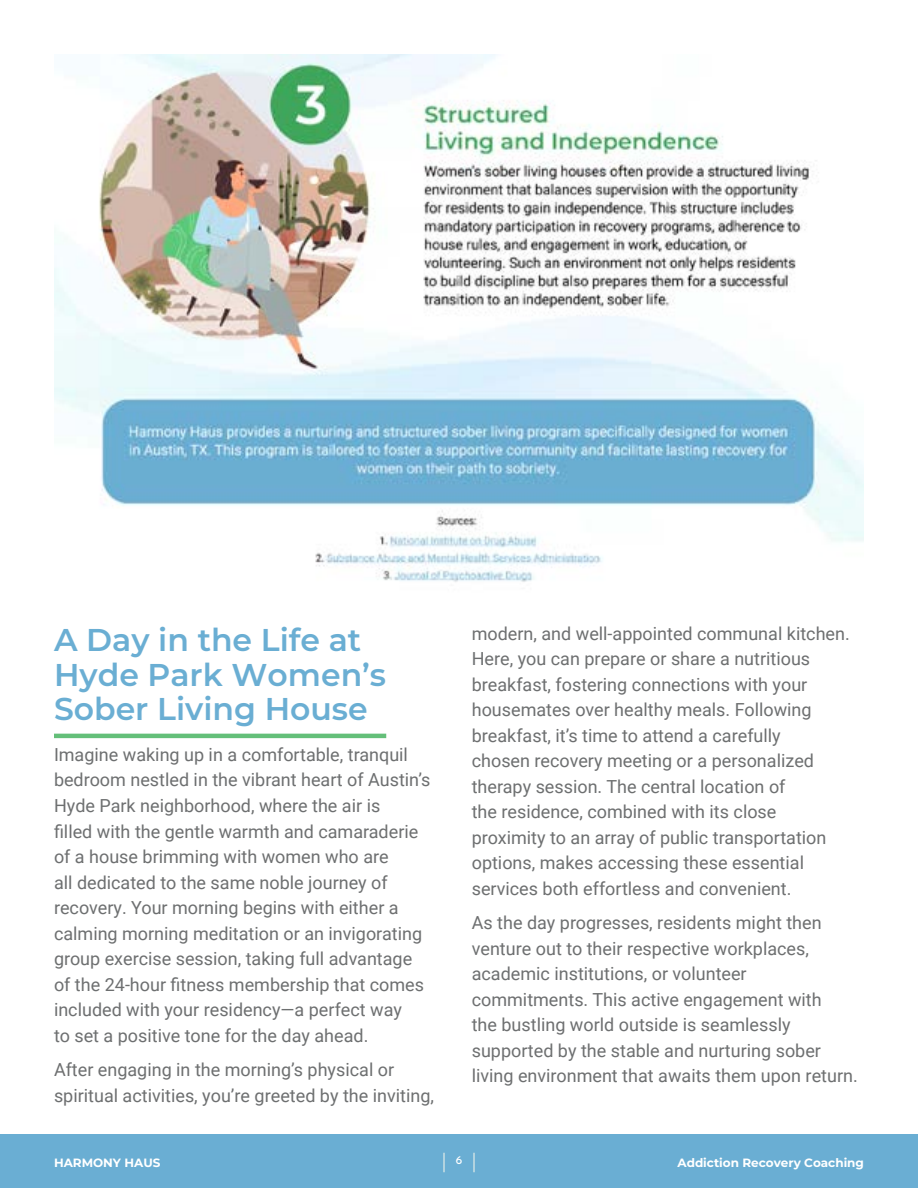
<style>
.page{position:relative;width:918px;height:1188px;background:#fff}
.page>*{position:absolute;margin:0;border:0;box-sizing:border-box;transform-origin:0 0}
.t1{font:100 31.5px/34.5px "Montserrat";color:#6aaed3}
.t2{font:18px/25.5px "Roboto";color:#6d6f70}
.t3{font:100 12px "Montserrat";color:#fff}
.t4{font:12px "Josefin Sans";color:#fff}
</style>
<div class="page">
<div style="left:0;top:1134px;width:918px;height:54px;background:#6aaed3"></div>
<svg style="left:444px;top:1153px;width:1px;height:19px"></svg>
<svg style="left:474px;top:1153px;width:1px;height:19px"></svg>
<hr style="left:54px;top:734px;width:332px;height:4px;background:#64bf79">
<img style="left:54px;top:54px;width:810px;height:528px">
<h1 class="t1" style="left:54px;top:622px;width:334px">A Day in the Life at<br>Hyde Park Women’s<br>Sober Living House</h1>
<p class="t2" style="left:54px;top:741px;width:378px">Imagine waking up in a comfortable, tranquil bedroom nestled in the vibrant heart of Austin’s Hyde Park neighborhood, where the air is<br>filled with the gentle warmth and camaraderie of a house brimming with women who are<br>all dedicated to the same noble journey of recovery. Your morning begins with either a calming morning meditation or an invigorating group exercise session, taking full advantage of the 24-hour fitness membership that comes included with your residency—a perfect way<br>to set a positive tone for the day ahead.</p>
<p class="t2" style="left:54px;top:1056px;width:382px">After engaging in the morning’s physical or spiritual activities, you’re greeted by the inviting,</p>
<p class="t2" style="left:472px;top:620px;width:380px">modern, and well-appointed communal kitchen.<br>Here, you can prepare or share a nutritious breakfast, fostering connections with your housemates over healthy meals. Following breakfast, it’s time to attend a carefully<br>chosen recovery meeting or a personalized therapy session. The central location of<br>the residence, combined with its close proximity to an array of public transportation options, makes accessing these essential services both effortless and convenient.</p>
<p class="t2" style="left:472px;top:910px;width:388px">As the day progresses, residents might then venture out to their respective workplaces, academic institutions, or volunteer commitments. This active engagement with<br>the bustling world outside is seamlessly supported by the stable and nurturing sober living environment that awaits them upon return.</p>
<p class="t3" style="left:54px;top:1155px;width:108px">HARMONY HAUS</p>
<p class="t4" style="left:456px;top:1150px;width:8px">6</p>
<p class="t3" style="left:678px;top:1155px;width:188px">Addiction Recovery Coaching</p>
</div>
